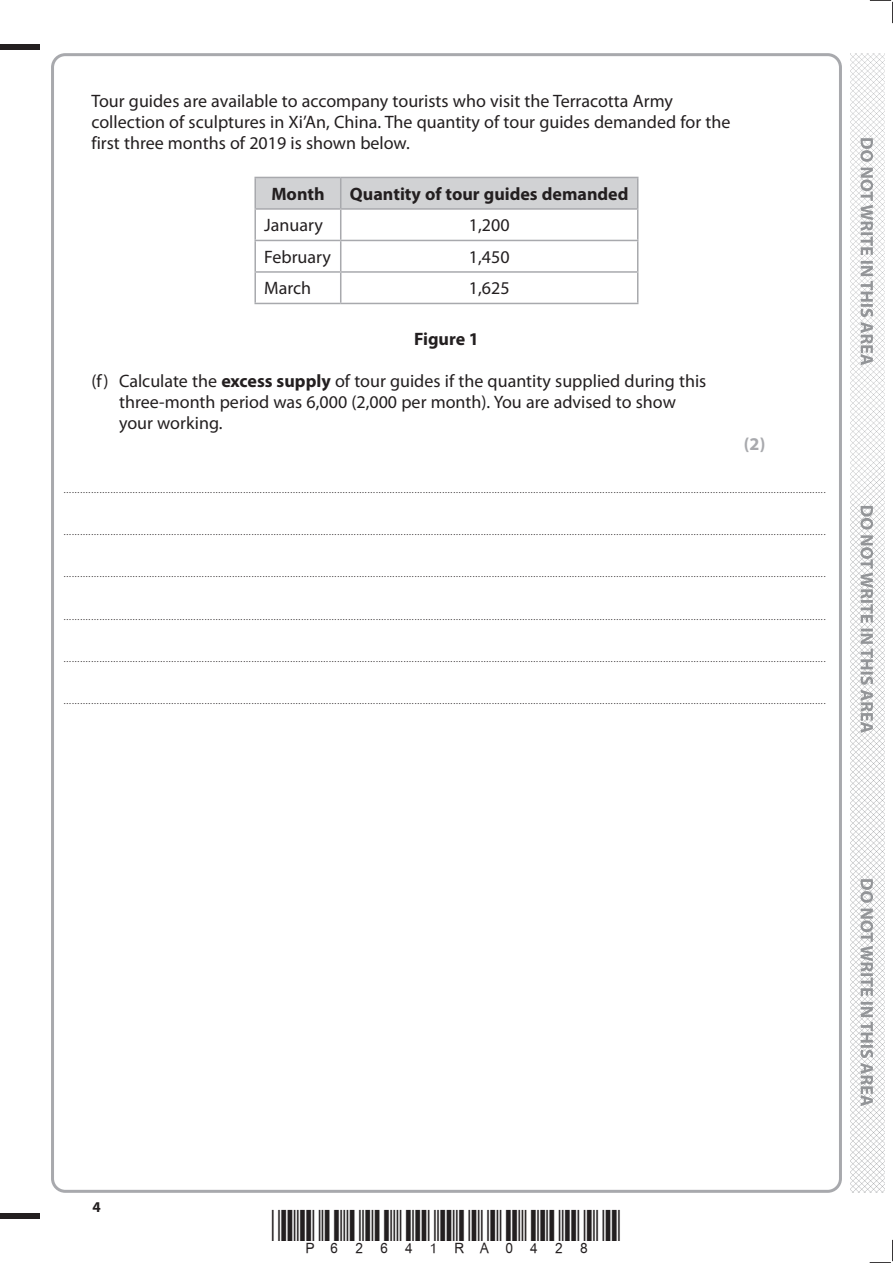
<style>
.page{position:relative;width:893px;height:1263px;background:#fff}
.page>*{position:absolute;margin:0;border:0;box-sizing:border-box;transform-origin:0 0}
.t1{font:18px/21px "Myriad Pro";color:#231f20}
.t2{font:700 18px "Myriad Pro";color:#231f20}
.t3{font:700 18px "Myriad Pro";color:#a8a9ad}
.t4{font:700 15px "Myriad Pro";color:#231f20}
.t5{font:9px "Myriad Pro";color:#231f20}
.s1{font-weight:700}
</style>
<div class="page">
<div style="left:0;top:44px;width:40px;height:5px;background:#231f20"></div>
<div style="left:0;top:1214px;width:40px;height:5px;background:#231f20"></div>
<svg style="left:870px;top:0;width:23px;height:23px"></svg>
<svg style="left:870px;top:1240px;width:23px;height:23px"></svg>
<img style="left:850px;top:53px;width:34px;height:1140px">
<svg style="left:860px;top:138px;width:13px;height:968px"></svg>
<div style="left:256px;top:178px;width:381px;height:30px;background:#d1d2d4"></div>
<hr style="left:254px;top:177px;width:87px;height:1px;background:#a8a9ad">
<hr style="left:254px;top:178px;width:2px;height:30px;background:#a8a9ad">
<hr style="left:341px;top:177px;width:297px;height:1px;background:#a8a9ad">
<hr style="left:340px;top:178px;width:1px;height:30px;background:#a8a9ad">
<hr style="left:637px;top:178px;width:1px;height:30px;background:#a8a9ad">
<hr style="left:254px;top:208px;width:87px;height:2px;background:#a8a9ad">
<hr style="left:254px;top:210px;width:2px;height:30px;background:#a8a9ad">
<hr style="left:341px;top:208px;width:297px;height:2px;background:#a8a9ad">
<hr style="left:340px;top:210px;width:1px;height:30px;background:#a8a9ad">
<hr style="left:637px;top:210px;width:1px;height:30px;background:#a8a9ad">
<hr style="left:254px;top:240px;width:87px;height:1px;background:#a8a9ad">
<hr style="left:254px;top:241px;width:2px;height:30px;background:#a8a9ad">
<hr style="left:341px;top:240px;width:297px;height:1px;background:#a8a9ad">
<hr style="left:340px;top:241px;width:1px;height:30px;background:#a8a9ad">
<hr style="left:637px;top:241px;width:1px;height:30px;background:#a8a9ad">
<hr style="left:254px;top:271px;width:87px;height:2px;background:#a8a9ad">
<hr style="left:254px;top:273px;width:2px;height:30px;background:#a8a9ad">
<hr style="left:341px;top:271px;width:297px;height:2px;background:#a8a9ad">
<hr style="left:340px;top:273px;width:1px;height:30px;background:#a8a9ad">
<hr style="left:637px;top:273px;width:1px;height:30px;background:#a8a9ad">
<hr style="left:254px;top:303px;width:87px;height:1px;background:#a8a9ad">
<hr style="left:341px;top:303px;width:297px;height:1px;background:#a8a9ad">
<h1 class="t1" style="left:91px;top:90px;width:640px">Tour guides are available to accompany tourists who visit the Terracotta Army collection of sculptures in Xi’An, China. The quantity of tour guides demanded for the first three months of 2019 is shown below.</h1>
<h1 class="t2" style="left:271px;top:182px;width:55px">Month</h1>
<h1 class="t2" style="left:350px;top:182px;width:280px">Quantity of tour guides demanded</h1>
<h1 class="t1" style="left:264px;top:215px;width:60px">January</h1>
<h1 class="t1" style="left:469px;top:215px;width:42px">1,200</h1>
<h1 class="t1" style="left:264px;top:246px;width:68px">February</h1>
<h1 class="t1" style="left:469px;top:246px;width:42px">1,450</h1>
<h1 class="t1" style="left:264px;top:278px;width:49px">March</h1>
<h1 class="t1" style="left:469px;top:278px;width:42px">1,625</h1>
<h1 class="t2" style="left:414px;top:327px;width:66px">Figure 1</h1>
<h1 class="t1" style="left:119px;top:371px;width:589px;text-indent:-28px">(f) Calculate the <span class="s1">excess supply</span> of tour guides if the quantity supplied during this three‑month period was 6,000 (2,000 per month). You are advised to show your working.</h1>
<h1 class="t3" style="left:744px;top:433px;width:23px">(2)</h1>
<p class="t5" style="left:64px;top:484px;width:763px">....................................................................................................................................................................................................................................................................................</p>
<p class="t5" style="left:64px;top:526px;width:763px">....................................................................................................................................................................................................................................................................................</p>
<p class="t5" style="left:64px;top:569px;width:763px">....................................................................................................................................................................................................................................................................................</p>
<p class="t5" style="left:64px;top:611px;width:763px">....................................................................................................................................................................................................................................................................................</p>
<p class="t5" style="left:64px;top:653px;width:763px">....................................................................................................................................................................................................................................................................................</p>
<p class="t5" style="left:64px;top:695px;width:763px">....................................................................................................................................................................................................................................................................................</p>
<h2 class="t4" style="left:92px;top:1197px;width:10px">4</h2>
</div>
